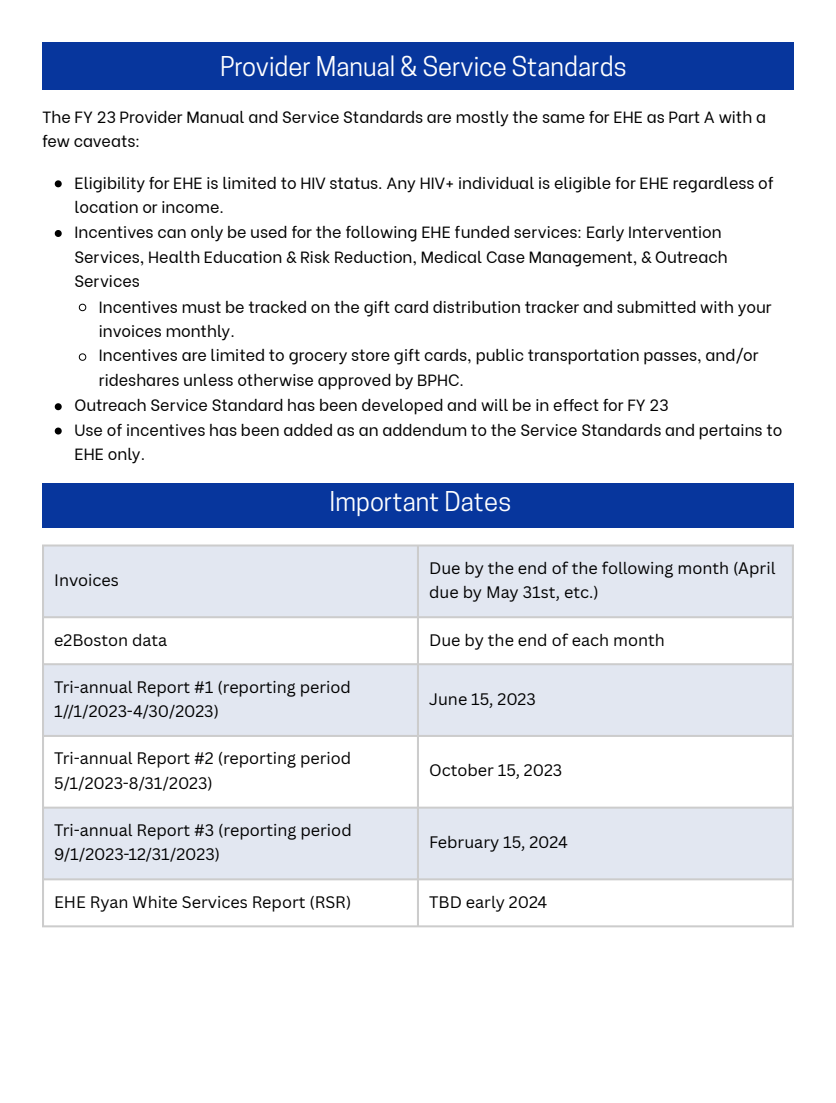
<style>
.page{position:relative;width:836px;height:1103px;background:#fff}
.page>*{position:absolute;margin:0;border:0;box-sizing:border-box;transform-origin:0 0}
.t1{font:25.65px "Cooper Hewitt";color:#fff}
.t2{font:16.2px/24.3px "Be Vietnam";color:#000}
.t3{font:16.2px/24.3px "Canva Sans";color:#000}
</style>
<div class="page">
<div style="left:42px;top:42px;width:752px;height:48px;background:#07369d"></div>
<svg style="left:55px;top:180px;width:7px;height:7px"></svg>
<svg style="left:55px;top:230px;width:7px;height:7px"></svg>
<svg style="left:79px;top:303px;width:7px;height:8px"></svg>
<svg style="left:79px;top:353px;width:7px;height:8px"></svg>
<svg style="left:55px;top:403px;width:7px;height:7px"></svg>
<svg style="left:55px;top:427px;width:7px;height:7px"></svg>
<div style="left:42px;top:484px;width:752px;height:44px;background:#07369d"></div>
<svg style="left:44px;top:546px;width:747px;height:332px;fill:#e2e7f1"></svg>
<hr style="left:42px;top:546px;width:2px;height:379px;background:#ccc">
<hr style="left:417px;top:546px;width:2px;height:379px;background:#ccc">
<hr style="left:791px;top:546px;width:2px;height:379px;background:#ccc">
<hr style="left:42px;top:544px;width:751px;height:2px;background:#ccc">
<hr style="left:42px;top:616px;width:751px;height:2px;background:#ccc">
<hr style="left:42px;top:663px;width:751px;height:2px;background:#ccc">
<hr style="left:42px;top:735px;width:751px;height:2px;background:#ccc">
<hr style="left:42px;top:806px;width:751px;height:2px;background:#ccc">
<hr style="left:42px;top:878px;width:751px;height:2px;background:#ccc">
<hr style="left:42px;top:925px;width:751px;height:2px;background:#ccc">
<p class="t1" style="left:220px;top:57px;width:408px">Provider Manual &amp; Service Standards</p>
<p class="t2" style="left:42px;top:103px;width:725px">The FY 23 Provider Manual and Service Standards are mostly the same for EHE as Part A with a few caveats:</p>
<p class="t2" style="left:74px;top:169px;width:701px">Eligibility for EHE is limited to HIV status. Any HIV+ individual is eligible for EHE regardless of location or income.</p>
<p class="t2" style="left:74px;top:218px;width:654px;line-height:24.8px">Incentives can only be used for the following EHE funded services: Early Intervention<br>Services, Health Education &amp; Risk Reduction, Medical Case Management, &amp; Outreach<br>Services</p>
<p class="t2" style="left:99px;top:293px;width:674px">Incentives must be tracked on the gift card distribution tracker and submitted with your invoices monthly.</p>
<p class="t2" style="left:99px;top:341px;width:661px;line-height:25.3px">Incentives are limited to grocery store gift cards, public transportation passes, and/or rideshares unless otherwise approved by BPHC.</p>
<p class="t2" style="left:74px;top:391px;width:595px">Outreach Service Standard has been developed and will be in effect for FY 23</p>
<p class="t2" style="left:74px;top:416px;width:709px">Use of incentives has been added as an addendum to the Service Standards and pertains to<br>EHE only.</p>
<p class="t1" style="left:329px;top:492px;width:183px">Important Dates</p>
<p class="t3" style="left:54px;top:567px;width:66px">Invoices</p>
<p class="t3" style="left:429px;top:555px;width:348px">Due by the end of the following month (April due by May 31st, etc.)</p>
<p class="t3" style="left:54px;top:627px;width:115px">e2Boston data</p>
<p class="t3" style="left:429px;top:627px;width:237px">Due by the end of each month</p>
<p class="t3" style="left:54px;top:674px;width:298px">Tri-annual Report #1 (reporting period<br>1//1/2023-4/30/2023)</p>
<p class="t3" style="left:429px;top:686px;width:108px">June 15, 2023</p>
<p class="t3" style="left:54px;top:746px;width:298px">Tri-annual Report #2 (reporting period<br>5/1/2023-8/31/2023)</p>
<p class="t3" style="left:54px;top:817px;width:299px">Tri-annual Report #3 (reporting period<br>9/1/2023-12/31/2023)</p>
<p class="t3" style="left:429px;top:758px;width:135px">October 15, 2023</p>
<p class="t3" style="left:429px;top:829px;width:140px">February 15, 2024</p>
<p class="t3" style="left:54px;top:889px;width:298px">EHE Ryan White Services Report (RSR)</p>
<p class="t3" style="left:429px;top:889px;width:120px">TBD early 2024</p>
</div>
